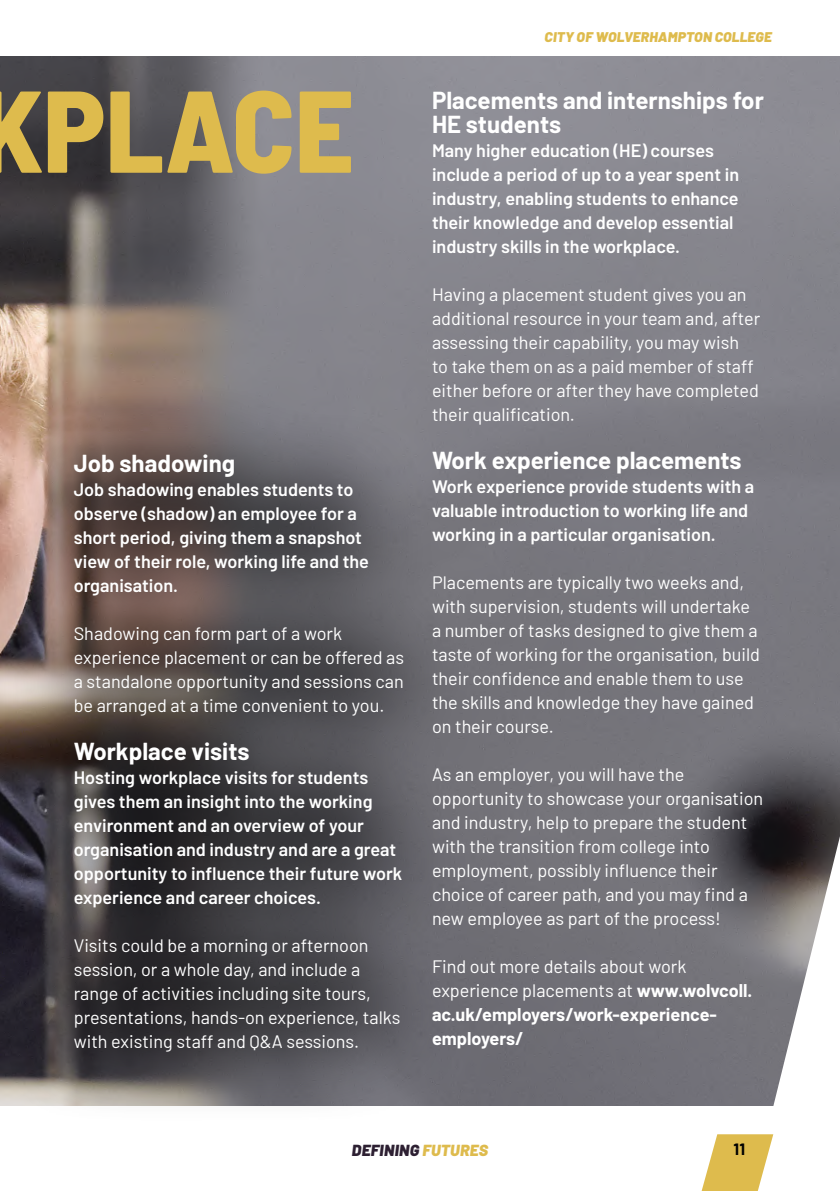
<style>
.page{position:relative;width:840px;height:1191px;background:#fff}
.page>*{position:absolute;margin:0;border:0;box-sizing:border-box;transform-origin:0 0}
.t1{font:800 semi-condensed 116px "Barlow";color:#debb4d}
.t2{font:700 24px/24px "Barlow";color:#fff}
.t3{font:18px/24px "Barlow";color:#fff}
.t4{font:600 18px/24px "Barlow";color:#fff}
.t5{font:700 18px/24px "Barlow";color:#fff}
.t6{font:italic 900 16px "Barlow";letter-spacing:.015em;color:#2d2032}
.t7{font:700 16px "Barlow";color:#000}
.t8{font:italic 900 14px "Barlow";letter-spacing:.01em;color:#debb4d}
.s1{font-weight:400}
.s2{color:#debb4d}
</style>
<div class="page">
<svg style="left:701px;top:1134px;width:71px;height:57px"></svg>
<img style="left:0;top:57px;width:839px;height:1049px">
<div style="left:1px;top:382px;width:473px;height:742px;background:#000;opacity:.74"></div>
<svg style="left:771px;top:836px;width:68px;height:270px"></svg>
<h1 class="t1" style="left:-23px;top:47px;width:378px">KPLACE</h1>
<h2 class="t2" style="left:74px;top:449px;width:163px">Job shadowing</h2>
<p class="t4" style="left:74px;top:476px;width:296px">Job shadowing enables students to observe (shadow) an employee for a short period, giving them a snapshot view of their role, working life and the organisation.</p>
<p class="t3" style="left:74px;top:620px;width:331px">Shadowing can form part of a work experience placement or can be offered as a standalone opportunity and sessions can be arranged at a time convenient to you.</p>
<h2 class="t2" style="left:74px;top:737px;width:177px">Workplace visits</h2>
<p class="t4" style="left:74px;top:764px;width:330px">Hosting workplace visits for students gives them an insight into the working environment and an overview of your organisation and industry and are a great opportunity to influence their future work experience and career choices.</p>
<p class="t3" style="left:74px;top:932px;width:328px">Visits could be a morning or afternoon session, or a whole day, and include a range of activities including site tours, presentations, hands-on experience, talks with existing staff and Q&amp;A sessions.</p>
<p class="t8" style="left:544px;top:27px;width:229px">CITY OF WOLVERHAMPTON COLLEGE</p>
<h2 class="t2" style="left:432px;top:87px;width:333px">Placements and internships for<br>HE students</h2>
<p class="t4" style="left:432px;top:137px;width:308px">Many higher education (HE) courses include a period of up to a year spent in industry, enabling students to enhance their knowledge and develop essential industry skills in the workplace.</p>
<p class="t3" style="left:432px;top:281px;width:329px">Having a placement student gives you an additional resource in your team and, after assessing their capability, you may wish<br>to take them on as a paid member of staff either before or after they have completed their qualification.</p>
<h2 class="t2" style="left:432px;top:447px;width:311px">Work experience placements</h2>
<p class="t4" style="left:432px;top:473px;width:323px">Work experience provide students with a valuable introduction to working life and working in a particular organisation.</p>
<p class="t3" style="left:432px;top:569px;width:329px">Placements are typically two weeks and, with supervision, students will undertake a number of tasks designed to give them a taste of working for the organisation, build their confidence and enable them to use the skills and knowledge they have gained on their course.</p>
<p class="t3" style="left:432px;top:761px;width:332px">As an employer, you will have the opportunity to showcase your organisation and industry, help to prepare the student with the transition from college into employment, possibly influence their choice of career path, and you may find a new employee as part of the process!</p>
<p class="t5" style="left:432px;top:953px;width:322px"><span class="s1">Find out more details about work experience placements at</span> www.wolvcoll. ac.uk/employers/work-experience&shy;employers/</p>
<p class="t6" style="left:351px;top:1138px;width:138px">DEFINING <span class="s2">FUTURES</span></p>
<p class="t7" style="left:733px;top:1137px;width:13px">11</p>
</div>
